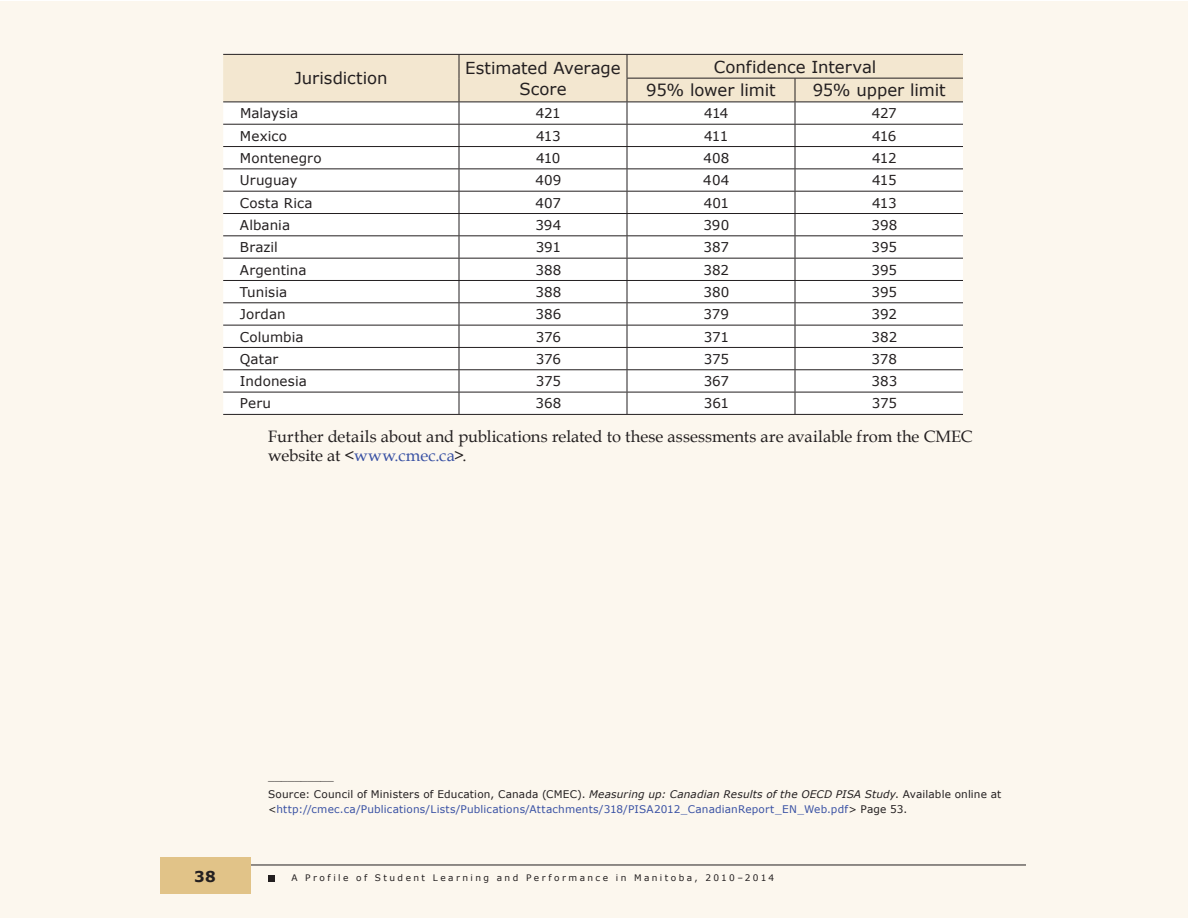
<style>
.page{position:relative;width:1188px;height:918px;background:#fff}
.page>*{position:absolute;margin:0;border:0;box-sizing:border-box;transform-origin:0 0}
.t1{font:16.5px/19.8px "Book Antiqua";color:#231f20}
.t2{font:16.5px/21px "Verdana";letter-spacing:-.005em;color:#231f20;text-align:center}
.t3{font:700 15px "Verdana";color:#231f20}
.t4{font:13.5px "Verdana";color:#231f20}
.t5{font:13.5px "Verdana";letter-spacing:.02em;color:#231f20}
.t6{font:10.5px/18.8px "Verdana";letter-spacing:.015em;color:#231f20}
.t7{font:10.5px "Verdana";letter-spacing:.015em;color:#3a52a4}
.t8{font:9px "Verdana";letter-spacing:.27em;color:#231f20}
.s1{color:#3a52a4}
.s2{font-style:italic}
.s3{color:#231f20}
</style>
<div class="page">
<div style="left:0;top:1px;width:1188px;height:917px;background:#fcf7ee"></div>
<hr style="left:160px;top:865px;width:866px;height:1px;background:#231f20">
<div style="left:160px;top:857px;width:90px;height:37px;background:#e1c388"></div>
<div style="left:268px;top:875px;width:7px;height:6px;background:#231f20"></div>
<hr style="left:223px;top:414px;width:236px;height:1px;background:#231f20">
<hr style="left:459px;top:414px;width:168px;height:1px;background:#231f20">
<hr style="left:627px;top:414px;width:168px;height:1px;background:#231f20">
<hr style="left:795px;top:414px;width:168px;height:1px;background:#231f20">
<svg style="left:223px;top:54px;width:740px;height:360px;background:#f3f1ee"></svg>
<hr style="left:627px;top:124px;width:168px;height:1px;background:#231f20">
<hr style="left:795px;top:124px;width:168px;height:1px;background:#231f20">
<p class="t2" style="left:295px;top:67px;width:95px">Jurisdiction</p>
<p class="t2" style="left:465px;top:57px;width:157px">Estimated Average<br>Score</p>
<p class="t2" style="left:646px;top:54px;width:232px;line-height:23.7px;text-align:left;text-indent:68px">Confidence Interval<br>95% lower limit</p>
<p class="t2" style="left:813px;top:79px;width:134px">95% upper limit</p>
<p class="t4" style="left:240px;top:105px;width:60px">Malaysia</p>
<p class="t4" style="left:536px;top:105px;width:26px">421</p>
<p class="t4" style="left:704px;top:105px;width:26px">414</p>
<p class="t4" style="left:872px;top:105px;width:27px">427</p>
<p class="t4" style="left:240px;top:127px;width:49px">Mexico</p>
<p class="t4" style="left:536px;top:127px;width:26px">413</p>
<p class="t4" style="left:704px;top:127px;width:26px">411</p>
<p class="t4" style="left:872px;top:127px;width:26px">416</p>
<p class="t4" style="left:240px;top:149px;width:83px">Montenegro</p>
<p class="t4" style="left:536px;top:149px;width:26px">410</p>
<p class="t4" style="left:703px;top:149px;width:28px">408</p>
<p class="t4" style="left:872px;top:149px;width:26px">412</p>
<p class="t4" style="left:240px;top:172px;width:59px">Uruguay</p>
<p class="t4" style="left:535px;top:172px;width:28px">409</p>
<p class="t4" style="left:703px;top:172px;width:28px">404</p>
<p class="t4" style="left:872px;top:172px;width:26px">415</p>
<p class="t5" style="left:240px;top:194px;width:74px">Costa Rica</p>
<p class="t4" style="left:536px;top:194px;width:27px">407</p>
<p class="t4" style="left:704px;top:194px;width:27px">401</p>
<p class="t4" style="left:872px;top:194px;width:26px">413</p>
<p class="t4" style="left:240px;top:216px;width:52px">Albania</p>
<p class="t4" style="left:535px;top:216px;width:27px">394</p>
<p class="t4" style="left:703px;top:216px;width:27px">390</p>
<p class="t4" style="left:871px;top:216px;width:27px">398</p>
<p class="t4" style="left:240px;top:239px;width:40px">Brazil</p>
<p class="t4" style="left:536px;top:239px;width:27px">391</p>
<p class="t4" style="left:704px;top:239px;width:27px">387</p>
<p class="t4" style="left:872px;top:239px;width:27px">395</p>
<p class="t4" style="left:240px;top:261px;width:68px">Argentina</p>
<p class="t4" style="left:535px;top:261px;width:27px">388</p>
<p class="t4" style="left:703px;top:261px;width:27px">382</p>
<p class="t4" style="left:872px;top:261px;width:27px">395</p>
<p class="t4" style="left:240px;top:283px;width:49px">Tunisia</p>
<p class="t4" style="left:535px;top:283px;width:27px">388</p>
<p class="t4" style="left:703px;top:283px;width:27px">380</p>
<p class="t4" style="left:872px;top:283px;width:27px">395</p>
<p class="t4" style="left:240px;top:306px;width:47px">Jordan</p>
<p class="t4" style="left:535px;top:306px;width:27px">386</p>
<p class="t4" style="left:704px;top:306px;width:27px">379</p>
<p class="t4" style="left:872px;top:306px;width:27px">392</p>
<p class="t4" style="left:240px;top:328px;width:65px">Columbia</p>
<p class="t4" style="left:536px;top:328px;width:27px">376</p>
<p class="t4" style="left:704px;top:328px;width:27px">371</p>
<p class="t4" style="left:872px;top:328px;width:27px">382</p>
<p class="t4" style="left:240px;top:350px;width:40px">Qatar</p>
<p class="t4" style="left:536px;top:350px;width:27px">376</p>
<p class="t4" style="left:704px;top:350px;width:27px">375</p>
<p class="t4" style="left:872px;top:350px;width:27px">378</p>
<p class="t4" style="left:240px;top:373px;width:68px">Indonesia</p>
<p class="t4" style="left:536px;top:373px;width:27px">375</p>
<p class="t4" style="left:704px;top:373px;width:27px">367</p>
<p class="t4" style="left:871px;top:373px;width:27px">383</p>
<p class="t4" style="left:240px;top:395px;width:33px">Peru</p>
<p class="t4" style="left:535px;top:395px;width:27px">368</p>
<p class="t4" style="left:704px;top:395px;width:27px">361</p>
<p class="t4" style="left:872px;top:395px;width:27px">375</p>
<p class="t1" style="left:268px;top:426px;width:706px">Further details about and publications related to these assessments are available from the CMEC website at &lt;<span class="s1">www.cmec.ca</span>&gt;.</p>
<p class="t6" style="left:268px;top:766px;width:735px">__________<br>Source: Council of Ministers of Education, Canada (CMEC). <span class="s2">Measuring up: Canadian Results of the OECD PISA Study</span>. Available online at</p>
<p class="t7" style="left:268px;top:803px;width:641px"><span class="s3">&lt;</span>http://cmec.ca/Publications/Lists/Publications/Attachments/318/PISA2012_CanadianReport_EN_Web.pdf<span class="s3">&gt; Page 53.</span></p>
<p class="t3" style="left:194px;top:867px;width:23px">38</p>
<p class="t8" style="left:291px;top:872px;width:484px">A Profile of Student Learning and Performance in Manitoba, 2010–2014</p>
</div>
